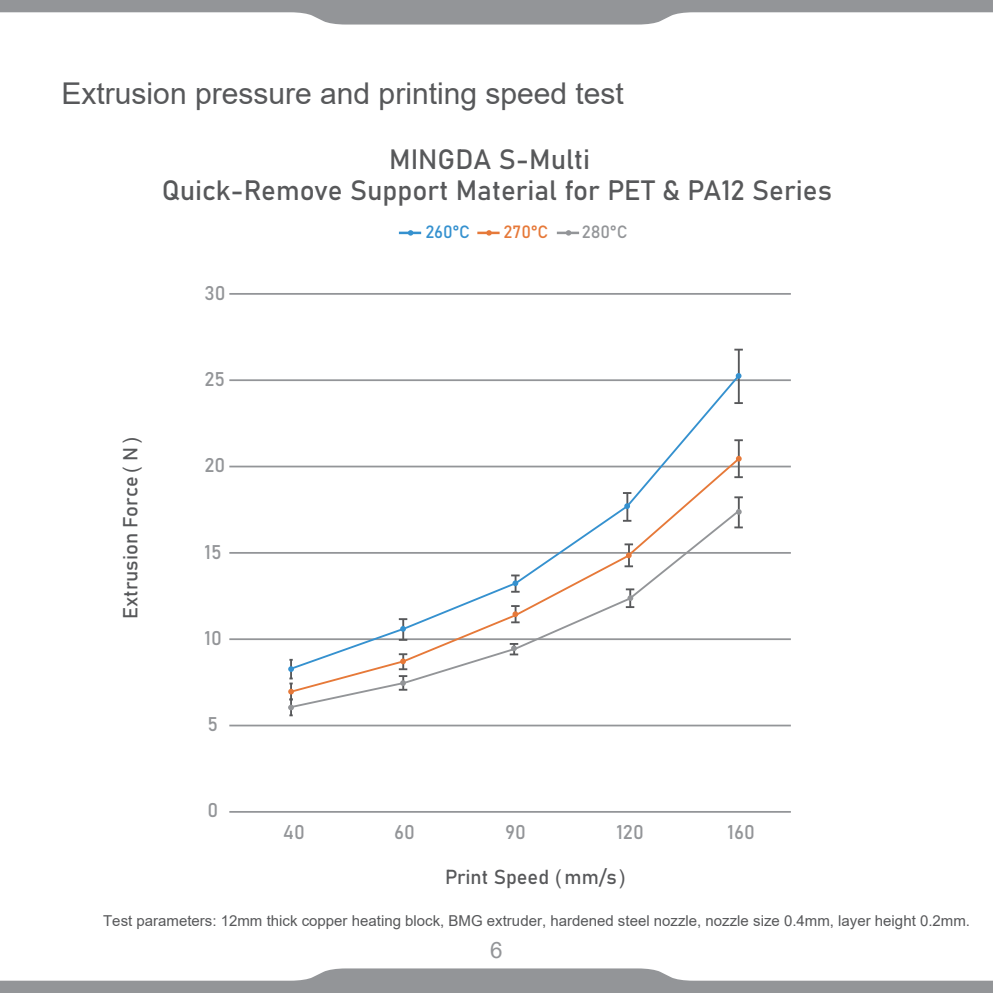
<style>
.page{position:relative;width:993px;height:993px;background:#fff}
.page>*{position:absolute;margin:0;border:0;box-sizing:border-box;transform-origin:0 0}
.t1{font:30px "Arial";color:#57585a}
.t2{font:27.5px/31px "Bahnschrift";color:#57585a;text-align:center}
.t3{font:22.5px "Arial";color:#939598}
.t4{font:20px "Bahnschrift";color:#57585a}
.t5{font:19.5px "Bahnschrift";color:#939598}
.t6{font:17.5px "Bahnschrift";color:#3591cf}
.t7{font:17.5px "Bahnschrift";color:#e67939}
.t8{font:17.5px "Bahnschrift";color:#939598}
.t9{font:15px "Arial";color:#57585a}
.s1{font-family:"Arial"}
</style>
<div class="page">
<svg style="left:0;top:0;width:992px;height:25px"></svg>
<svg style="left:0;top:968px;width:992px;height:24px"></svg>
<hr style="left:399px;top:231px;width:22px;height:3px;background:#3591cf">
<svg style="left:408px;top:230px;width:5px;height:5px"></svg>
<hr style="left:477px;top:231px;width:22px;height:3px;background:#e67939">
<hr style="left:556px;top:231px;width:23px;height:3px;background:#939598">
<svg style="left:565px;top:230px;width:6px;height:5px"></svg>
<hr style="left:229px;top:293px;width:561px;height:2px;background:#939598">
<hr style="left:229px;top:379px;width:561px;height:2px;background:#939598">
<hr style="left:229px;top:465px;width:561px;height:2px;background:#939598">
<hr style="left:229px;top:552px;width:561px;height:1px;background:#939598">
<hr style="left:229px;top:638px;width:561px;height:2px;background:#939598">
<hr style="left:229px;top:724px;width:561px;height:2px;background:#939598">
<hr style="left:229px;top:810px;width:561px;height:2px;background:#939598">
<svg style="left:289px;top:372px;width:452px;height:83px"></svg>
<svg style="left:289px;top:455px;width:452px;height:52px"></svg>
<svg style="left:286px;top:507px;width:455px;height:201px"></svg>
<svg style="left:734px;top:348px;width:8px;height:2px"></svg>
<svg style="left:734px;top:402px;width:8px;height:2px"></svg>
<hr style="left:737px;top:349px;width:2px;height:54px;background:#57585a">
<svg style="left:734px;top:439px;width:8px;height:2px"></svg>
<svg style="left:734px;top:476px;width:8px;height:2px"></svg>
<hr style="left:737px;top:440px;width:2px;height:37px;background:#57585a">
<svg style="left:734px;top:496px;width:8px;height:2px"></svg>
<svg style="left:734px;top:526px;width:8px;height:2px"></svg>
<hr style="left:737px;top:497px;width:2px;height:30px;background:#57585a">
<svg style="left:622px;top:492px;width:9px;height:2px"></svg>
<svg style="left:622px;top:519px;width:9px;height:2px"></svg>
<hr style="left:626px;top:493px;width:2px;height:27px;background:#57585a">
<svg style="left:624px;top:543px;width:8px;height:2px"></svg>
<svg style="left:624px;top:565px;width:8px;height:2px"></svg>
<hr style="left:627px;top:544px;width:2px;height:22px;background:#57585a">
<svg style="left:398px;top:638px;width:9px;height:2px"></svg>
<hr style="left:402px;top:619px;width:2px;height:20px;background:#57585a">
<svg style="left:735px;top:373px;width:6px;height:5px"></svg>
<svg style="left:735px;top:455px;width:6px;height:6px"></svg>
<svg style="left:735px;top:509px;width:6px;height:5px"></svg>
<svg style="left:625px;top:588px;width:9px;height:20px"></svg>
<svg style="left:509px;top:642px;width:9px;height:13px"></svg>
<svg style="left:288px;top:658px;width:6px;height:58px"></svg>
<svg style="left:624px;top:503px;width:6px;height:6px"></svg>
<svg style="left:625px;top:552px;width:6px;height:6px"></svg>
<svg style="left:511px;top:574px;width:8px;height:18px"></svg>
<svg style="left:511px;top:605px;width:8px;height:18px"></svg>
<svg style="left:398px;top:618px;width:9px;height:13px"></svg>
<svg style="left:398px;top:653px;width:9px;height:37px"></svg>
<h1 class="t1" style="left:62px;top:73px;width:563px">Extrusion pressure and printing speed test</h1>
<h2 class="t2" style="left:162px;top:144px;width:671px">MINGDA S-Multi<br>Quick-Remove Support Material for PET &amp; PA12 Series</h2>
<h3 class="t4" style="left:118px;top:619px;width:184px;rotate:-90deg">Extrusion Force <span class="s1">( )</span></h3>
<h3 class="t4" style="left:118px;top:461px;width:16px;rotate:-90deg">N</h3>
<p class="t5" style="left:204px;top:280px;width:23px">30</p>
<p class="t5" style="left:204px;top:367px;width:22px">25</p>
<p class="t5" style="left:204px;top:453px;width:22px">20</p>
<p class="t5" style="left:204px;top:539px;width:19px">15</p>
<p class="t5" style="left:204px;top:625px;width:19px">10</p>
<p class="t5" style="left:207px;top:712px;width:12px">5</p>
<p class="t5" style="left:207px;top:797px;width:12px">0</p>
<p class="t6" style="left:425px;top:220px;width:46px">260°C</p>
<p class="t7" style="left:503px;top:220px;width:46px">270°C</p>
<p class="t8" style="left:581px;top:220px;width:47px">280°C</p>
<p class="t5" style="left:283px;top:819px;width:23px">40</p>
<p class="t5" style="left:394px;top:819px;width:22px">60</p>
<p class="t5" style="left:505px;top:819px;width:22px">90</p>
<p class="t5" style="left:616px;top:819px;width:29px">120</p>
<p class="t5" style="left:727px;top:819px;width:29px">160</p>
<h3 class="t4" style="left:445px;top:864px;width:182px">Print Speed <span class="s1">(</span>mm/s<span class="s1">)</span></h3>
<p class="t9" style="left:103px;top:910px;width:868px">Test parameters: 12mm thick copper heating block, BMG extruder, hardened steel nozzle, nozzle size 0.4mm, layer height 0.2mm.</p>
<h3 class="t3" style="left:490px;top:933px;width:14px">6</h3>
</div>
